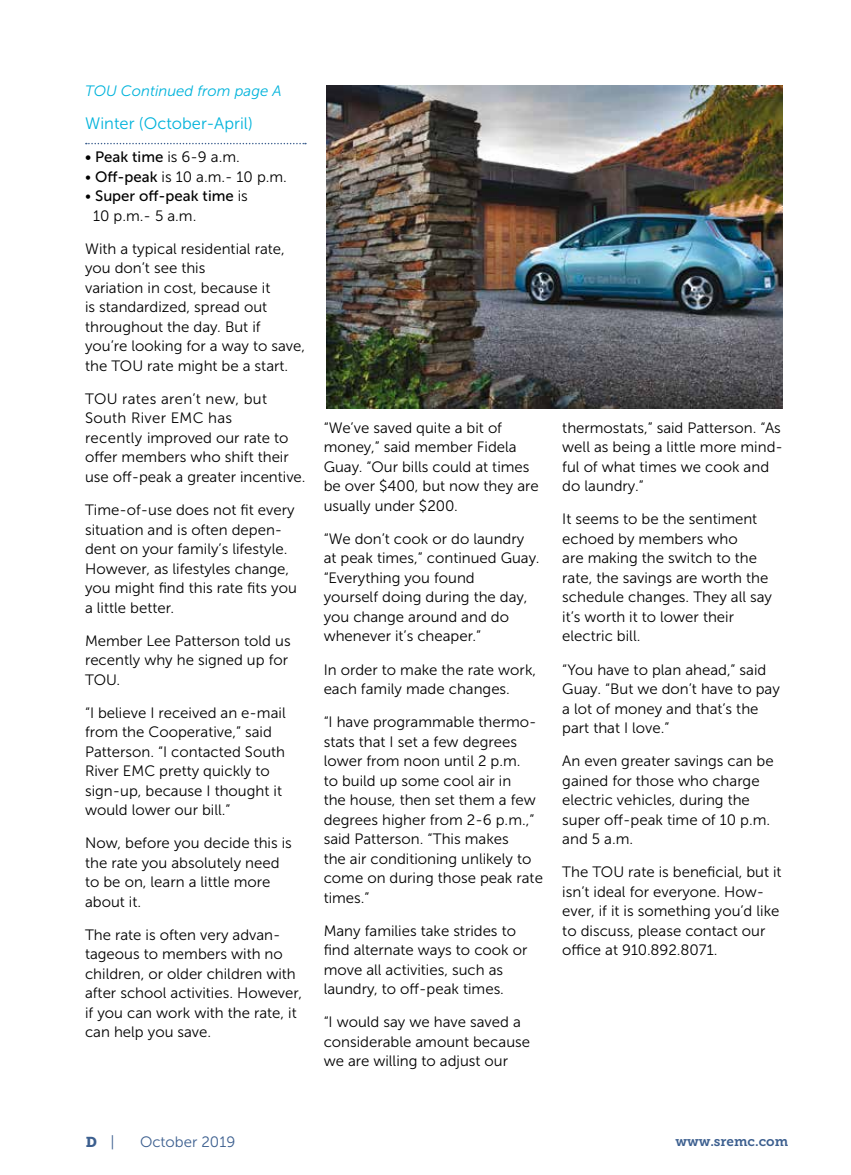
<style>
.page{position:relative;width:851px;height:1175px;background:#fff}
.page>*{position:absolute;margin:0;border:0;box-sizing:border-box;transform-origin:0 0}
.t1{font:16.5px "Museo Sans 300";color:#00b3db}
.t2{font:15px/19.5px "Museo Sans 300";color:#000}
.t3{font:15px "Museo Sans 500";color:#000}
.t4{font:italic 15px "Museo Sans 300";color:#00b3db}
.t5{font:15px "Museo Sans 300";color:#3c5f8f}
.t6{font:14.25px "Museo Slab 900";color:#3c5f8f}
.t7{font:13.5px "Museo Slab 700";color:#3c5f8f}
.s1{font-family:"Museo Sans 300"}
.s2{font-family:"Museo Sans 500"}
.s3{font-family:"Museo Sans 300";font-size:15px}
</style>
<div class="page">
<svg style="left:86px;top:143px;width:220px;height:1px"></svg>
<img style="left:326px;top:85px;width:456px;height:323px">
<p class="t4" style="left:85px;top:83px;width:198px">TOU Continued from page A</p>
<p class="t1" style="left:85px;top:115px;width:169px">Winter (October-April)</p>
<p class="t3" style="left:85px;top:149px;width:156px">• Peak time <span class="s1">is 6-9 a.m.</span></p>
<p class="t2" style="left:85px;top:167px;width:203px">• <span class="s2">Off-peak</span> is 10 a.m.- 10 p.m.</p>
<p class="t3" style="left:85px;top:188px;width:164px"><span class="s1">•</span> Super off-peak time <span class="s1">is</span></p>
<p class="t2" style="left:93px;top:206px;width:105px">10 p.m.- 5 a.m.</p>
<p class="t2" style="left:85px;top:239px;width:222px">With a typical residential rate, you don’t see this<br>variation in cost, because it<br>is standardized, spread out throughout the day. But if you’re looking for a way to save, the TOU rate might be a start.</p>
<p class="t2" style="left:85px;top:389px;width:222px">TOU rates aren’t new, but<br>South River EMC has<br>recently improved our rate to offer members who shift their use off-peak a greater incentive.</p>
<p class="t2" style="left:85px;top:500px;width:213px">Time-of-use does not fit every situation and is often depen&shy;dent on your family’s lifestyle.<br>However, as lifestyles change, you might find this rate fits you a little better.</p>
<p class="t2" style="left:85px;top:630px;width:207px">Member Lee Patterson told us recently why he signed up for<br>TOU.</p>
<p class="t2" style="left:85px;top:702px;width:202px">“I believe I received an e-mail from the Cooperative,” said<br>Patterson. “I contacted South<br>River EMC pretty quickly to sign-up, because I thought it would lower our bill.”</p>
<p class="t2" style="left:85px;top:833px;width:208px">Now, before you decide this is the rate you absolutely need to be on, learn a little more about it.</p>
<p class="t2" style="left:85px;top:924px;width:218px">The rate is often very advan&shy;tageous to members with no children, or older children with after school activities. However, if you can work with the rate, it can help you save.</p>
<p class="t2" style="left:324px;top:418px;width:216px">“We’ve saved quite a bit of money,” said member Fidela<br>Guay. “Our bills could at times be over $400, but now they are usually under $200.</p>
<p class="t2" style="left:324px;top:529px;width:217px">“We don’t cook or do laundry at peak times,” continued Guay. “Everything you found<br>yourself doing during the day, you change around and do whenever it’s cheaper.”</p>
<p class="t2" style="left:324px;top:659px;width:214px">In order to make the rate work, each family made changes.</p>
<p class="t2" style="left:324px;top:712px;width:221px">“I have programmable thermo&shy;stats that I set a few degrees lower from noon until 2 p.m.<br>to build up some cool air in<br>the house, then set them a few degrees higher from 2-6 p.m.,” said Patterson. “This makes<br>the air conditioning unlikely to come on during those peak rate times.”</p>
<p class="t2" style="left:324px;top:920px;width:205px">Many families take strides to find alternate ways to cook or move all activities, such as laundry, to off-peak times.</p>
<p class="t2" style="left:324px;top:1012px;width:208px">“I would say we have saved a considerable amount because we are willing to adjust our</p>
<p class="t2" style="left:562px;top:418px;width:222px">thermostats,” said Patterson. “As well as being a little more mind&shy;ful of what times we cook and do laundry.”</p>
<p class="t2" style="left:562px;top:509px;width:211px">It seems to be the sentiment echoed by members who<br>are making the switch to the rate, the savings are worth the schedule changes. They all say it’s worth it to lower their electric bill.</p>
<p class="t2" style="left:562px;top:659px;width:219px">“You have to plan ahead,” said<br>Guay. “But we don’t have to pay a lot of money and that’s the part that I love.”</p>
<p class="t2" style="left:562px;top:751px;width:213px">An even greater savings can be gained for those who charge electric vehicles, during the super off-peak time of 10 p.m. and 5 a.m.</p>
<p class="t2" style="left:562px;top:862px;width:221px">The TOU rate is beneficial, but it isn’t ideal for everyone. How&shy;ever, if it is something you’d like to discuss, please contact our office at 910.892.8071.</p>
<p class="t6" style="left:86px;top:1133px;width:30px">D <span class="s3">|</span></p>
<p class="t5" style="left:140px;top:1133px;width:97px">October 2019</p>
<p class="t7" style="left:675px;top:1133px;width:114px">www.sremc.com</p>
</div>
